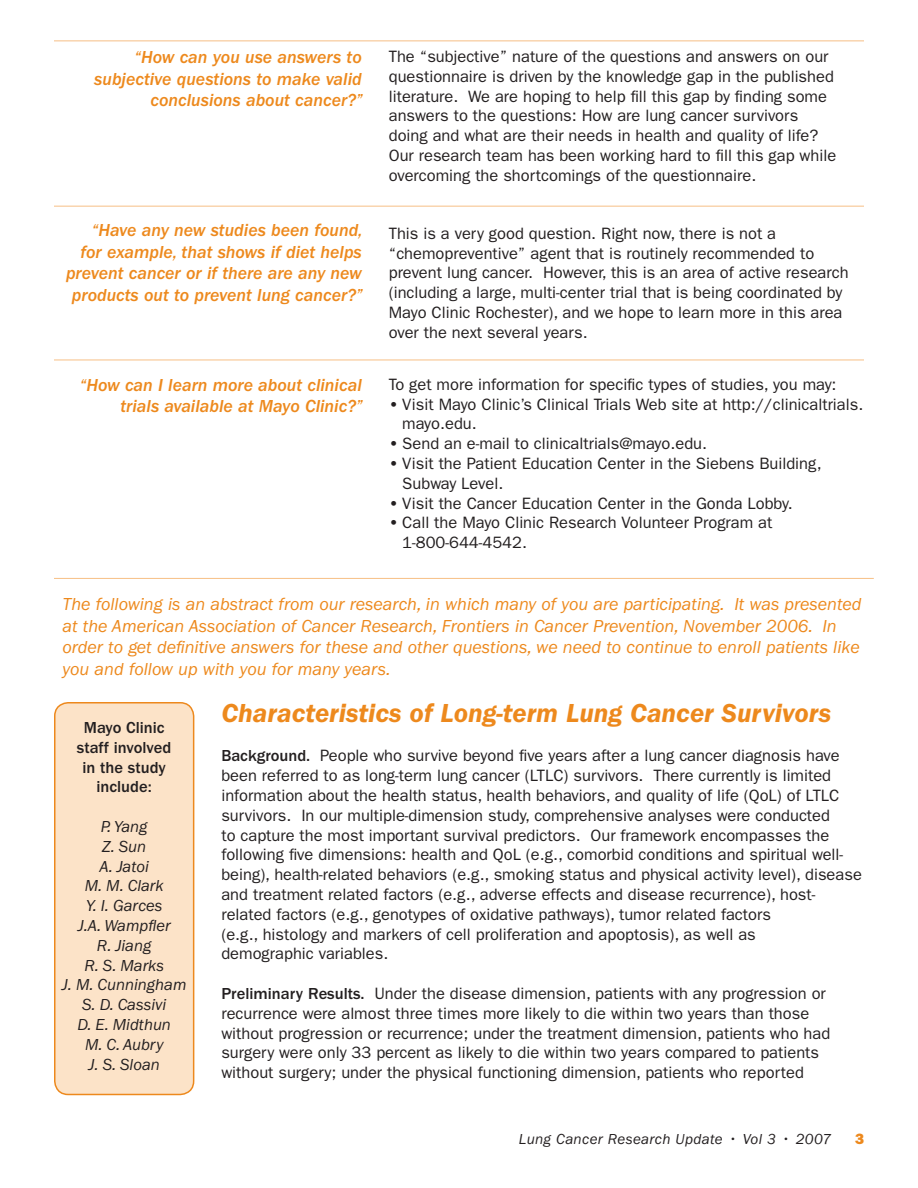
<style>
.page{position:relative;width:918px;height:1188px;background:#fff}
.page>*{position:absolute;margin:0;border:0;box-sizing:border-box;transform-origin:0 0}
.t1{font:italic 600 27px "ITC Franklin Gothic Std";color:#ed891d}
.t2{font:italic 18px/21.6px "ITC Franklin Gothic Std";color:#ed891d}
.t3{font:18px/21.6px "ITC Franklin Gothic Std Med It";color:#ed891d;text-align:right}
.t4{font:16.5px/19.8px "ITC Franklin Gothic Std";color:#231f20}
.t5{font:italic 16.5px/19.8px "ITC Franklin Gothic Std";color:#231f20;text-align:center}
.t6{font:500 16.5px/19.8px "ITC Franklin Gothic Std";color:#231f20;text-align:center}
.t7{font:italic 15px "ITC Franklin Gothic Std";letter-spacing:.02em;color:#231f20}
.t8{font:15px "ITC Franklin Gothic Std Hvy";color:#ed891d}
.s1{font-weight:600}
.s2{font-weight:500}
</style>
<div class="page">
<div style="left:55px;top:703px;width:139px;height:391px;background:#fce3c8;border-radius:14px"></div>
<div style="left:54px;top:702px;width:140px;height:393px;border:2px solid #ed891d;border-radius:14px"></div>
<hr style="left:54px;top:360px;width:810px;height:1px;background:#f7bf85">
<hr style="left:54px;top:206px;width:810px;height:1px;background:#f7bf85">
<hr style="left:54px;top:40px;width:810px;height:1px;background:#f7bf85">
<hr style="left:54px;top:578px;width:820px;height:1px;background:#f7bf85">
<p class="t3" style="left:94px;top:46px;width:270px">“How can you use answers to subjective questions to make valid conclusions about cancer?”</p>
<p class="t4" style="left:389px;top:47px;width:449px">The “subjective” nature of the questions and answers on our questionnaire is driven by the knowledge gap in the published literature. We are hoping to help fill this gap by finding some answers to the questions: How are lung cancer survivors doing and what are their needs in health and quality of life?<br>Our research team has been working hard to fill this gap while overcoming the shortcomings of the questionnaire.</p>
<p class="t3" style="left:66px;top:220px;width:298px">“Have any new studies been found,<br>for example, that shows if diet helps prevent cancer or if there are any new products out to prevent lung cancer?”</p>
<p class="t4" style="left:389px;top:223px;width:461px">This is a very good question. Right now, there is not a “chemopreventive” agent that is routinely recommended to prevent lung cancer. However, this is an area of active research (including a large, multi-center trial that is being coordinated by Mayo Clinic Rochester), and we hope to learn more in this area over the next several years.</p>
<p class="t3" style="left:80px;top:374px;width:284px">“How can I learn more about clinical trials available at Mayo Clinic?”</p>
<p class="t4" style="left:389px;top:374px;width:449px">To get more information for specific types of studies, you may:</p>
<p class="t4" style="left:402px;top:394px;width:463px;text-indent:-14px"><span class="s1">•</span> Visit Mayo Clinic’s Clinical Trials Web site at http://clinicaltrials. mayo.edu.</p>
<p class="t4" style="left:389px;top:434px;width:320px"><span class="s1">•</span> Send an e-mail to clinicaltrials@mayo.edu.</p>
<p class="t4" style="left:402px;top:454px;width:421px;text-indent:-14px"><span class="s1">•</span> Visit the Patient Education Center in the Siebens Building,<br>Subway Level.</p>
<p class="t4" style="left:389px;top:493px;width:405px"><span class="s1">•</span> Visit the Cancer Education Center in the Gonda Lobby.</p>
<p class="t4" style="left:402px;top:513px;width:372px;text-indent:-14px"><span class="s1">•</span> Call the Mayo Clinic Research Volunteer Program at<br>1-800-644-4542.</p>
<p class="t2" style="left:63px;top:594px;width:801px">The following is an abstract from our research, in which many of you are participating. It was presented at the American Association of Cancer Research, Frontiers in Cancer Prevention, November 2006. In order to get definitive answers for these and other questions, we need to continue to enroll patients like you and follow up with you for many years.</p>
<p class="t6" style="left:77px;top:718px;width:96px">Mayo Clinic staff involved in the study include:</p>
<p class="t5" style="left:62px;top:817px;width:126px">P. Yang<br>Z. Sun<br>A. Jatoi<br>M. M. Clark<br>Y. I. Garces<br>J.A. Wampfler<br>R. Jiang<br>R. S. Marks<br>J. M. Cunningham<br>S. D. Cassivi<br>D. E. Midthun<br>M. C. Aubry<br>J. S. Sloan</p>
<h1 class="t1" style="left:221px;top:698px;width:611px">Characteristics of Long-term Lung Cancer Survivors</h1>
<p class="t4" style="left:221px;top:746px;width:642px"><span class="s2">Background.</span> People who survive beyond five years after a lung cancer diagnosis have been referred to as long-term lung cancer (LTLC) survivors. There currently is limited information about the health status, health behaviors, and quality of life (QoL) of LTLC survivors. In our multiple-dimension study, comprehensive analyses were conducted<br>to capture the most important survival predictors. Our framework encompasses the following five dimensions: health and QoL (e.g., comorbid conditions and spiritual well&shy;being), health-related behaviors (e.g., smoking status and physical activity level), disease and treatment related factors (e.g., adverse effects and disease recurrence), host&shy;related factors (e.g., genotypes of oxidative pathways), tumor related factors<br>(e.g., histology and markers of cell proliferation and apoptosis), as well as<br>demographic variables.</p>
<p class="t4" style="left:221px;top:984px;width:610px"><span class="s2">Preliminary Results.</span> Under the disease dimension, patients with any progression or recurrence were almost three times more likely to die within two years than those without progression or recurrence; under the treatment dimension, patients who had surgery were only 33 percent as likely to die within two years compared to patients without surgery; under the physical functioning dimension, patients who reported</p>
<p class="t7" style="left:519px;top:1131px;width:314px">Lung Cancer Research Update • Vol 3 • 2007</p>
<p class="t8" style="left:855px;top:1130px;width:10px">3</p>
</div>
